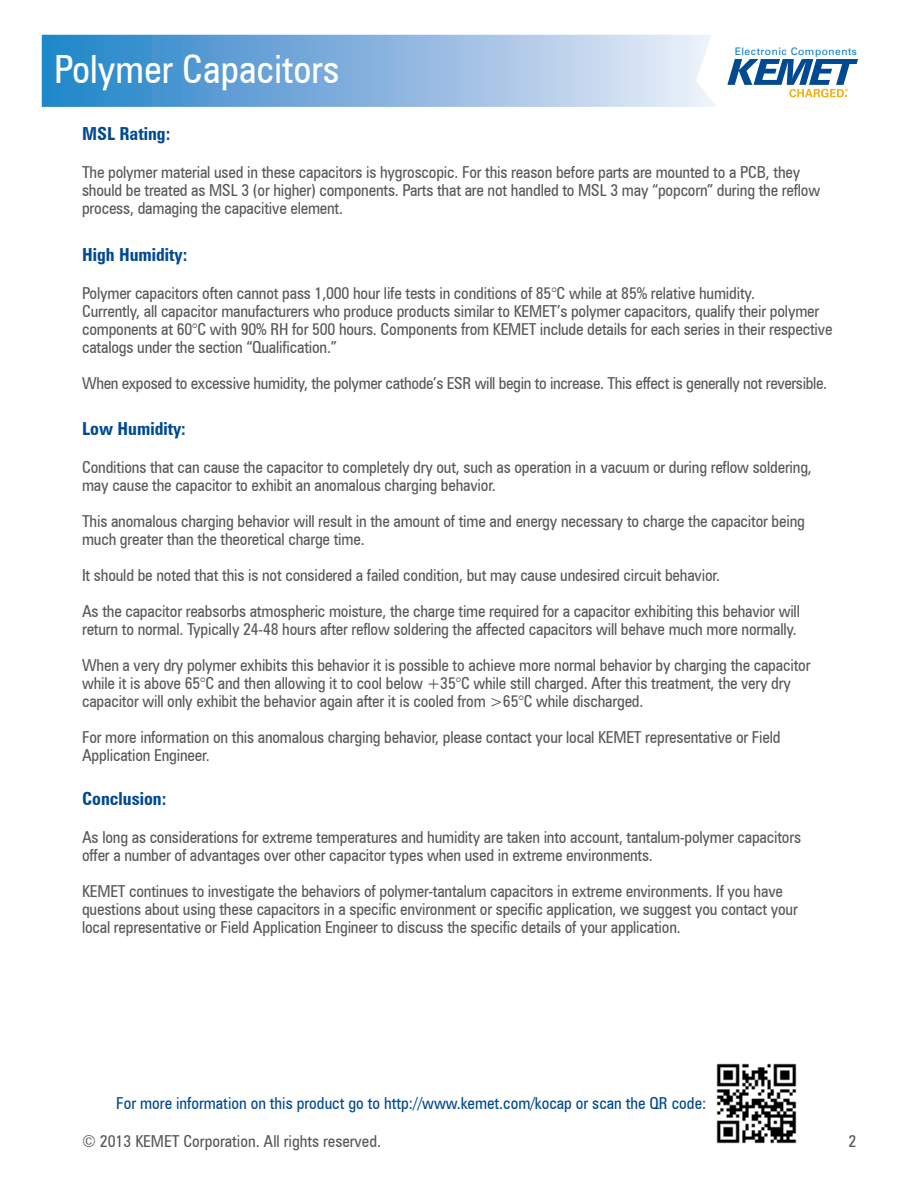
<style>
.page{position:relative;width:918px;height:1188px;background:#fff}
.page>*{position:absolute;margin:0;border:0;box-sizing:border-box;transform-origin:0 0}
.t1{font:condensed 39px "Zurich BT";color:#fff}
.t2{font:700 condensed 18px "Zurich BT";color:#014990}
.t3{font:condensed 16.5px/18px "Zurich BT";letter-spacing:-.01em;color:#57585a}
.t4{font:condensed 16.5px "Zurich BT";color:#014990}
.t5{font:10.35px "Zurich BT";letter-spacing:.05em;color:#007cc2}
</style>
<div class="page">
<svg style="left:42px;top:35px;width:674px;height:72px"></svg>
<svg style="left:727px;top:59px;width:131px;height:38px"></svg>
<img style="left:716px;top:1063px;width:81px;height:81px">
<p class="t1" style="left:54px;top:45px;width:287px">Polymer Capacitors</p>
<p class="t2" style="left:82px;top:123px;width:90px">MSL Rating:</p>
<p class="t5" style="left:735px;top:45px;width:124px">Electronic Components</p>
<p class="t3" style="left:82px;top:163px;width:740px">The polymer material used in these capacitors is hygroscopic. For this reason before parts are mounted to a PCB, they should be treated as MSL 3 (or higher) components. Parts that are not handled to MSL 3 may “popcorn” during the reflow process, damaging the capacitive element.</p>
<p class="t2" style="left:82px;top:244px;width:107px">High Humidity:</p>
<p class="t3" style="left:82px;top:284px;width:752px">Polymer capacitors often cannot pass 1,000 hour life tests in conditions of 85°C while at 85% relative humidity.<br>Currently, all capacitor manufacturers who produce products similar to KEMET’s polymer capacitors, qualify their polymer components at 60°C with 90% RH for 500 hours. Components from KEMET include details for each series in their respective catalogs under the section “Qualification.”</p>
<p class="t3" style="left:82px;top:374px;width:747px">When exposed to excessive humidity, the polymer cathode’s ESR will begin to increase. This effect is generally not reversible.</p>
<p class="t2" style="left:82px;top:417px;width:105px">Low Humidity:</p>
<p class="t3" style="left:82px;top:458px;width:731px">Conditions that can cause the capacitor to completely dry out, such as operation in a vacuum or during reflow soldering, may cause the capacitor to exhibit an anomalous charging behavior.</p>
<p class="t3" style="left:82px;top:512px;width:724px">This anomalous charging behavior will result in the amount of time and energy necessary to charge the capacitor being much greater than the theoretical charge time.</p>
<p class="t3" style="left:82px;top:566px;width:639px">It should be noted that this is not considered a failed condition, but may cause undesired circuit behavior.</p>
<p class="t3" style="left:82px;top:602px;width:719px">As the capacitor reabsorbs atmospheric moisture, the charge time required for a capacitor exhibiting this behavior will return to normal. Typically 24-48 hours after reflow soldering the affected capacitors will behave much more normally.</p>
<p class="t3" style="left:82px;top:656px;width:730px">When a very dry polymer exhibits this behavior it is possible to achieve more normal behavior by charging the capacitor while it is above 65°C and then allowing it to cool below +35°C while still charged. After this treatment, the very dry capacitor will only exhibit the behavior again after it is cooled from &gt;65°C while discharged.</p>
<p class="t3" style="left:82px;top:728px;width:700px">For more information on this anomalous charging behavior, please contact your local KEMET representative or Field<br>Application Engineer.</p>
<p class="t2" style="left:82px;top:788px;width:86px">Conclusion:</p>
<p class="t3" style="left:82px;top:828px;width:721px">As long as considerations for extreme temperatures and humidity are taken into account, tantalum-polymer capacitors offer a number of advantages over other capacitor types when used in extreme environments.</p>
<p class="t3" style="left:82px;top:882px;width:717px">KEMET continues to investigate the behaviors of polymer-tantalum capacitors in extreme environments. If you have questions about using these capacitors in a specific environment or specific application, we suggest you contact your local representative or Field Application Engineer to discuss the specific details of your application.</p>
<p class="t4" style="left:116px;top:1094px;width:592px">For more information on this product go to http://www.kemet.com/kocap or scan the QR code:</p>
<p class="t3" style="left:82px;top:1132px;width:300px">© 2013 KEMET Corporation. All rights reserved.</p>
<p class="t3" style="left:849px;top:1132px;width:9px">2</p>
</div>
